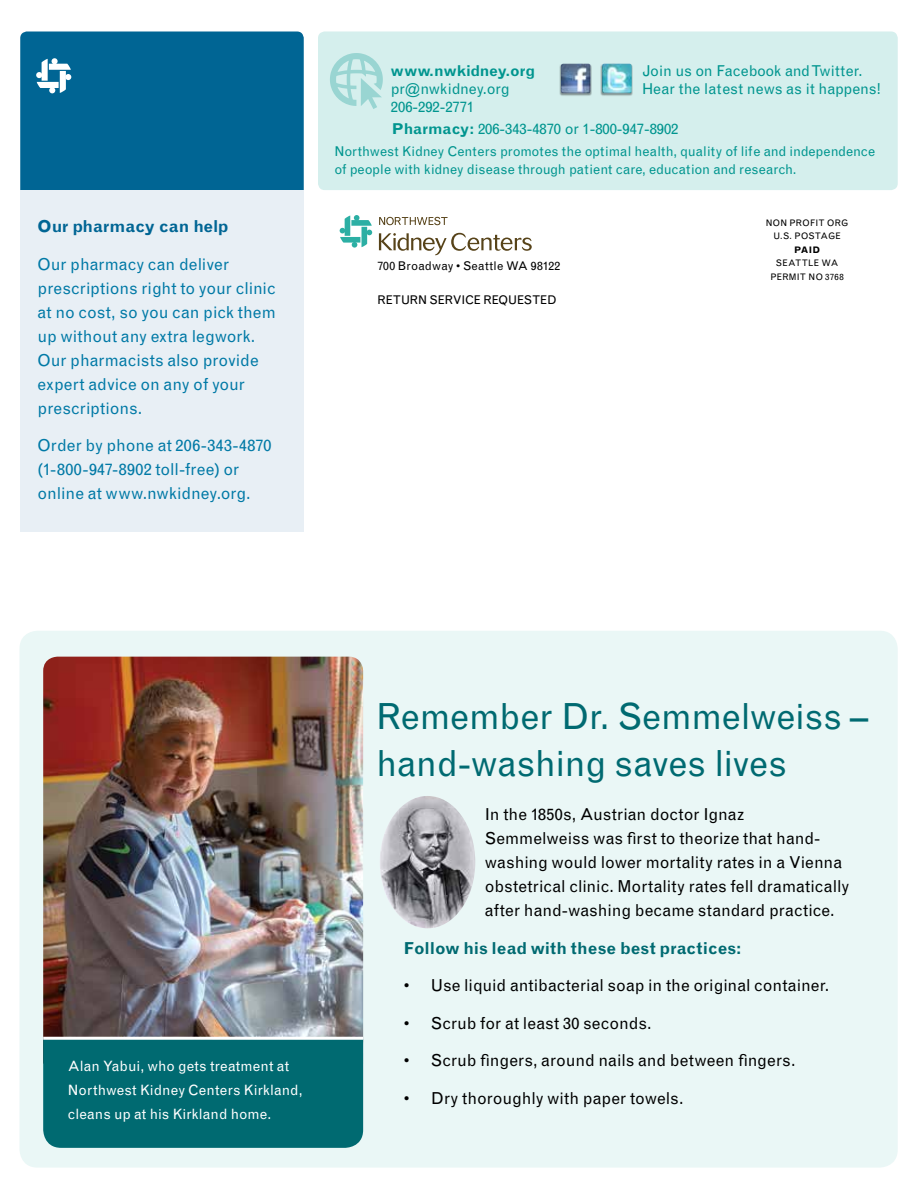
<style>
.page{position:relative;width:918px;height:1188px;background:#fff}
.page>*{position:absolute;margin:0;border:0;box-sizing:border-box;transform-origin:0 0}
.t1{font:36px/46.5px "Grotesque MT Std";letter-spacing:-.01em;color:#006a71}
.t2{font:16.5px/24px "Grotesque MT Std";color:#000}
.t3{font:16.5px/24px "Grotesque MT Std";letter-spacing:-.005em;color:#0079a6}
.t4{font:700 16.5px "Grotesque MT Std";color:#006a71}
.t5{font:700 16.5px "Grotesque MT Std";letter-spacing:-.01em;color:#006594}
.t6{font:15px/18px "Grotesque MT Std";color:#00958f}
.t7{font:700 15px "Grotesque MT Std";letter-spacing:-.015em;color:#00958f}
.t8{font:14.25px/24px "Grotesque MT Std";letter-spacing:.005em;color:#fff}
.t9{font:13.5px/18px "Grotesque MT Std";letter-spacing:-.005em;color:#00958f}
.t10{font:12px "Grotesque MT Std";letter-spacing:.015em;color:#000}
.t11{font:12px "Grotesque MT Std";letter-spacing:-.005em;color:#000}
.t12{font:9px/13.5px "Grotesque MT Std";letter-spacing:.03em;color:#000;text-align:center}
.t13{font:700 9px "Grotesque MT Std";color:#000}
.s1{font-weight:700}
</style>
<div class="page">
<div style="left:20px;top:32px;width:284px;height:181px;background:#006594;border-radius:7px"></div>
<div style="left:20px;top:190px;width:284px;height:341px;background:#e8eff5"></div>
<svg style="left:340px;top:215px;width:32px;height:33px"></svg>
<svg style="left:379px;top:217px;width:69px;height:8px"></svg>
<svg style="left:379px;top:233px;width:153px;height:22px"></svg>
<div style="left:318px;top:32px;width:580px;height:158px;background:#d5efed;border-radius:7px"></div>
<svg style="left:330px;top:53px;width:53px;height:56px"></svg>
<div style="left:560px;top:64px;width:32px;height:32px;background:#000;opacity:.4"></div>
<img style="left:561px;top:64px;width:30px;height:29px">
<div style="left:601px;top:64px;width:32px;height:32px;background:#000;opacity:.4"></div>
<img style="left:602px;top:64px;width:30px;height:29px">
<div style="left:20px;top:631px;width:878px;height:537px;background:#eaf7f6;border-radius:18px"></div>
<svg style="left:36px;top:58px;width:35px;height:35px"></svg>
<img style="left:43px;top:657px;width:320px;height:380px">
<div style="left:43px;top:1040px;width:320px;height:108px;background:#006a71"></div>
<hr style="left:43px;top:1037px;width:320px;height:3px;background:#fff">
<img style="left:380px;top:796px;width:95px;height:132px">
<p class="t5" style="left:38px;top:217px;width:193px">Our pharmacy can help</p>
<p class="t3" style="left:38px;top:252px;width:240px">Our pharmacy can deliver prescriptions right to your clinic at no cost, so you can pick them up without any extra legwork.<br>Our pharmacists also provide expert advice on any of your prescriptions.</p>
<p class="t3" style="left:38px;top:434px;width:235px">Order by phone at 206-343-4870 (1-800-947-8902 toll-free) or online at www.nwkidney.org.</p>
<p class="t7" style="left:391px;top:62px;width:146px">www.nwkidney.org</p>
<p class="t6" style="left:391px;top:80px;width:120px">pr@nwkidney.org<br>206-292-2771</p>
<p class="t6" style="left:642px;top:62px;width:240px">Join us on Facebook and Twitter.<br>Hear the latest news as it happens!</p>
<p class="t6" style="left:392px;top:120px;width:288px"><span class="s1">Pharmacy:</span> 206-343-4870 or 1-800-947-8902</p>
<p class="t9" style="left:334px;top:142px;width:542px">Northwest Kidney Centers promotes the optimal health, quality of life and independence of people with kidney disease through patient care, education and research.</p>
<p class="t10" style="left:377px;top:259px;width:184px">700 Broadway • Seattle WA 98122</p>
<p class="t11" style="left:377px;top:293px;width:181px">RETURN SERVICE REQUESTED</p>
<p class="t12" style="left:766px;top:216px;width:84px">NON PROFIT ORG<br>U.S. POSTAGE</p>
<p class="t13" style="left:794px;top:244px;width:28px">PAID</p>
<p class="t12" style="left:770px;top:257px;width:75px">SEATTLE WA<br>PERMIT NO 3768</p>
<p class="t8" style="left:68px;top:1054px;width:236px">Alan Yabui, who gets treatment at<br>Northwest Kidney Centers Kirkland, cleans up at his Kirkland home.</p>
<h1 class="t1" style="left:376px;top:694px;width:494px">Remember Dr. Semmelweiss – hand-washing saves lives</h1>
<p class="t2" style="left:485px;top:802px;width:366px">In the 1850s, Austrian doctor Ignaz Semmelweiss was first to theorize that hand&shy;washing would lower mortality rates in a Vienna obstetrical clinic. Mortality rates fell dramatically after hand-washing became standard practice.</p>
<p class="t4" style="left:404px;top:938px;width:339px">Follow his lead with these best practices:</p>
<p class="t2" style="left:404px;top:974px;width:427px">• Use liquid antibacterial soap in the original container.</p>
<p class="t2" style="left:404px;top:1011px;width:249px">• Scrub for at least 30 seconds.</p>
<p class="t2" style="left:404px;top:1049px;width:393px">• Scrub fingers, around nails and between fingers.</p>
<p class="t2" style="left:404px;top:1086px;width:281px">• Dry thoroughly with paper towels.</p>
</div>
